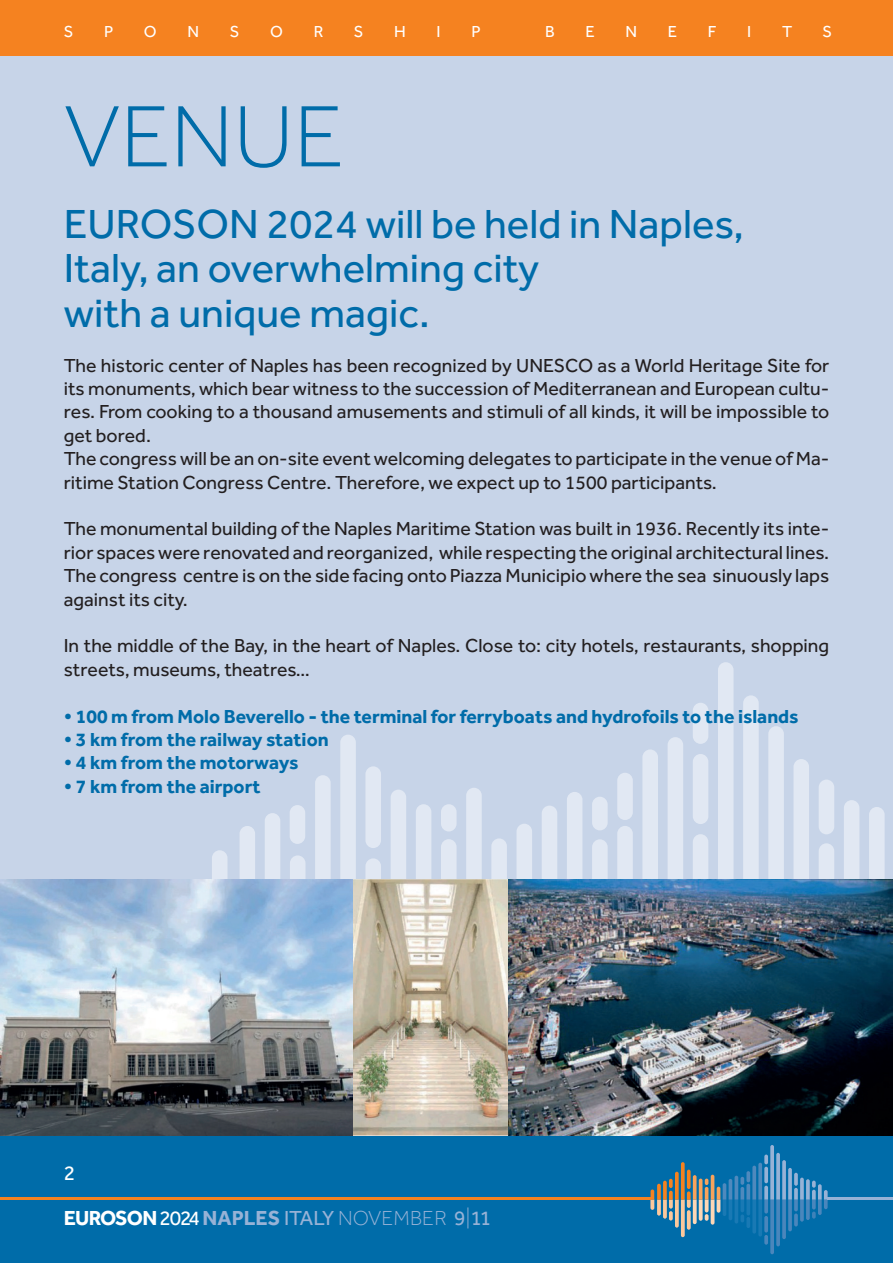
<style>
.page{position:relative;width:893px;height:1263px;background:#c7d4e8}
.page>*{position:absolute;margin:0;border:0;box-sizing:border-box;transform-origin:0 0}
.t1{font:300 90px "Effra";color:#006ca9}
.t2{font:42px/44.4px "Effra";color:#006ca9}
.t3{font:300 21px "Effra";color:#97b2d6}
.t4{font:21px "Effra";color:#fff}
.t5{font:19.5px/23.4px "Effra";color:#231f20}
.t6{font:700 19.5px "Effra";color:#006ca9}
.t7{font:16.5px "Effra";color:#fff}
.s1{font-weight:700;color:#fff}
.s2{font-weight:400;color:#fff}
.s3{font-weight:700}
.s4{font-weight:400}
</style>
<div class="page">
<div style="left:0;top:1136px;width:893px;height:127px;background:#006ca9"></div>
<div style="left:0;top:0;width:893px;height:55px;background:#f58220"></div>
<svg style="left:650px;top:1145px;width:178px;height:109px"></svg>
<hr style="left:0;top:1197px;width:650px;height:3px;background:#f58220">
<hr style="left:828px;top:1197px;width:65px;height:3px;background:#97b2d6">
<svg style="left:844px;top:800px;width:15px;height:79px"></svg>
<svg style="left:819px;top:843px;width:15px;height:36px"></svg>
<div style="left:819px;top:779px;width:15px;height:55px;background:#e1e8f3;border-radius:8px"></div>
<div style="left:743px;top:695px;width:16px;height:184px;background:#e1e8f3"></div>
<div style="left:718px;top:662px;width:15px;height:217px;background:#e1e8f3"></div>
<svg style="left:693px;top:834px;width:15px;height:45px"></svg>
<div style="left:693px;top:754px;width:15px;height:70px;background:#e1e8f3;border-radius:8px"></div>
<div style="left:693px;top:703px;width:15px;height:41px;background:#e1e8f3;border-radius:8px"></div>
<svg style="left:768px;top:726px;width:16px;height:153px;background:#dfe7f2"></svg>
<svg style="left:793px;top:759px;width:16px;height:120px;background:#dfe7f2"></svg>
<svg style="left:869px;top:807px;width:16px;height:72px"></svg>
<svg style="left:592px;top:839px;width:16px;height:40px"></svg>
<div style="left:592px;top:797px;width:16px;height:33px;background:#e1e8f3;border-radius:8px"></div>
<svg style="left:567px;top:792px;width:15px;height:87px"></svg>
<div style="left:617px;top:773px;width:16px;height:47px;background:#e1e8f3;border-radius:8px"></div>
<svg style="left:617px;top:826px;width:16px;height:53px"></svg>
<div style="left:668px;top:737px;width:15px;height:142px;background:#e1e8f3"></div>
<svg style="left:642px;top:749px;width:16px;height:130px;background:#dfe7f2"></svg>
<svg style="left:516px;top:824px;width:16px;height:55px"></svg>
<svg style="left:542px;top:806px;width:15px;height:73px"></svg>
<svg style="left:466px;top:788px;width:16px;height:91px"></svg>
<svg style="left:391px;top:790px;width:15px;height:89px"></svg>
<svg style="left:441px;top:839px;width:16px;height:40px"></svg>
<div style="left:441px;top:804px;width:16px;height:27px;background:#e1e8f3;border-radius:8px"></div>
<svg style="left:491px;top:838px;width:16px;height:41px"></svg>
<svg style="left:416px;top:804px;width:15px;height:75px"></svg>
<div style="left:340px;top:735px;width:16px;height:144px;background:#e1e8f3"></div>
<svg style="left:315px;top:775px;width:16px;height:104px;background:#dfe7f2"></svg>
<div style="left:365px;top:766px;width:16px;height:82px;background:#e1e8f3;border-radius:8px"></div>
<svg style="left:365px;top:858px;width:16px;height:21px"></svg>
<svg style="left:290px;top:855px;width:15px;height:24px"></svg>
<svg style="left:212px;top:850px;width:15px;height:29px"></svg>
<svg style="left:240px;top:826px;width:15px;height:53px"></svg>
<svg style="left:265px;top:813px;width:15px;height:66px"></svg>
<div style="left:290px;top:805px;width:15px;height:39px;background:#e1e8f3;border-radius:8px"></div>
<img style="left:0;top:879px;width:893px;height:257px">
<p class="t7" style="left:64px;top:21px;width:11px">S</p>
<p class="t7" style="left:104px;top:21px;width:11px">P</p>
<p class="t7" style="left:144px;top:21px;width:14px">O</p>
<p class="t7" style="left:187px;top:21px;width:13px">N</p>
<p class="t7" style="left:230px;top:21px;width:11px">S</p>
<p class="t7" style="left:270px;top:21px;width:14px">O</p>
<p class="t7" style="left:314px;top:21px;width:11px">R</p>
<p class="t7" style="left:354px;top:21px;width:11px">S</p>
<p class="t7" style="left:394px;top:21px;width:13px">H</p>
<p class="t7" style="left:437px;top:21px;width:6px">I</p>
<p class="t7" style="left:471px;top:21px;width:11px">P</p>
<p class="t7" style="left:545px;top:21px;width:11px">B</p>
<p class="t7" style="left:585px;top:21px;width:11px">E</p>
<p class="t7" style="left:625px;top:21px;width:13px">N</p>
<p class="t7" style="left:668px;top:21px;width:11px">E</p>
<p class="t7" style="left:708px;top:21px;width:10px">F</p>
<p class="t7" style="left:747px;top:21px;width:6px">I</p>
<p class="t7" style="left:782px;top:21px;width:12px">T</p>
<p class="t7" style="left:822px;top:21px;width:11px">S</p>
<h1 class="t1" style="left:64px;top:86px;width:282px">VENUE</h1>
<h2 class="t2" style="left:64px;top:201px;width:682px">EUROSON 2024 will be held in Naples,<br>Italy, an overwhelming city<br>with a unique magic.</h2>
<p class="t5" style="left:64px;top:353px;width:767px">The historic center of Naples has been recognized by UNESCO as a World Heritage Site for its monuments, which bear witness to the succession of Mediterranean and European cultu&shy;res. From cooking to a thousand amusements and stimuli of all kinds, it will be impossible to get bored.<br>The congress will be an on-site event welcoming delegates to participate in the venue of Ma&shy;ritime Station Congress Centre. Therefore, we expect up to 1500 participants.</p>
<p class="t5" style="left:64px;top:517px;width:767px;text-align:justify">The monumental building of the Naples Maritime Station was built in 1936. Recently its inte&shy;rior spaces were renovated and reorganized, while respecting the original architectural lines.<br>The congress centre is on the side facing onto Piazza Municipio where the sea sinuously laps against its city.</p>
<p class="t5" style="left:64px;top:634px;width:767px">In the middle of the Bay, in the heart of Naples. Close to: city hotels, restaurants, shopping streets, museums, theatres…</p>
<p class="t6" style="left:64px;top:704px;width:736px">• 100 m from Molo Beverello - the terminal for ferryboats and hydrofoils to the islands</p>
<p class="t6" style="left:64px;top:728px;width:266px">• 3 km from the railway station</p>
<p class="t6" style="left:64px;top:751px;width:236px">• 4 km from the motorways</p>
<p class="t6" style="left:64px;top:774px;width:198px">• 7 km from the airport</p>
<p class="t4" style="left:64px;top:1160px;width:13px">2</p>
<p class="t3" style="left:64px;top:1206px;width:429px"><span class="s1">EUROSON</span><span class="s2">2024</span><span class="s3">NAPLES</span> <span class="s4">ITALY</span> NOVEMBER <span class="s4">9</span>|<span class="s4">11</span></p>
</div>
